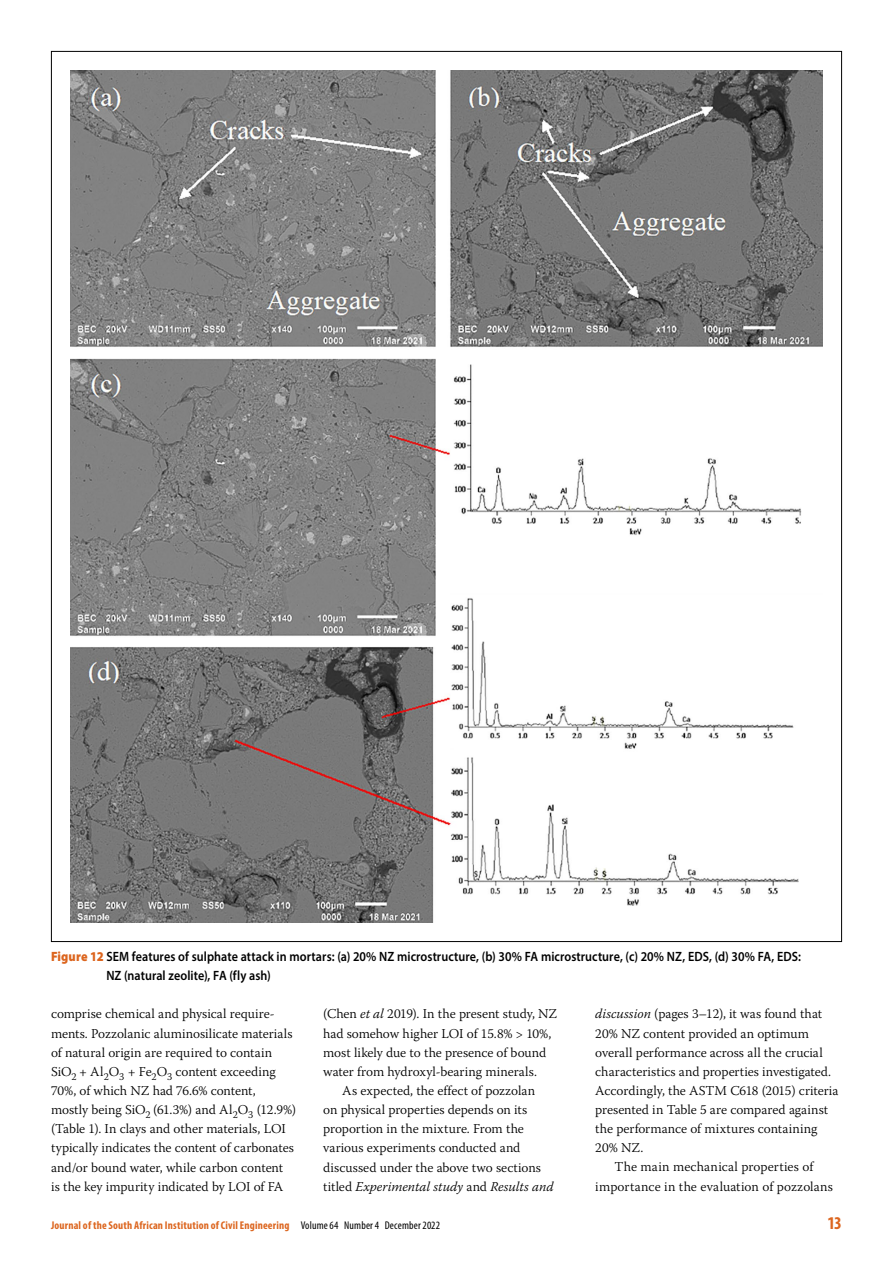
<style>
.page{position:relative;width:893px;height:1263px;background:#fff}
.page>*{position:absolute;margin:0;border:0;box-sizing:border-box;transform-origin:0 0}
.t1{font:700 condensed 18px "Myriad Pro";color:#dc651e}
.t2{font:300 13.5px/19.2px "Warnock Pro";color:#000}
.t3{font:600 13.5px/19.2px "Myriad Pro";letter-spacing:.005em;color:#000;scale:.9 1}
.t4{font:italic 300 13.5px "Warnock Pro";letter-spacing:.005em;color:#000}
.t5{font:700 condensed 11.25px "Myriad Pro";color:#dc651e}
.s1{font-weight:900;color:#dc651e}
.s2{font-style:italic}
.s3{font-style:normal}
.s4{font-weight:400;color:#000}
</style>
<div class="page">
<img style="left:70px;top:70px;width:753px;height:853px">
<p class="t3" style="left:106px;top:946px;width:773px;text-indent:-55px"><span class="s1">Figure 12</span> SEM features of sulphate attack in mortars: (a) 20% NZ microstructure, (b) 30% FA microstructure, (c) 20% NZ, EDS, (d) 30% FA, EDS:<br>NZ (natural zeolite), FA (fly ash)</p>
<p class="t2" style="left:51px;top:1004px;width:247px">comprise chemical and physical require&shy;ments. Pozzolanic aluminosilicate materials of natural origin are required to contain SiO<sub>2</sub> + Al<sub>2</sub>O<sub>3</sub> + Fe<sub>2</sub>O<sub>3</sub> content exceeding 70%, of which NZ had 76.6% content, mostly being SiO<sub>2</sub> (61.3%) and Al<sub>2</sub>O<sub>3</sub> (12.9%) (Table 1). In clays and other materials, LOI typically indicates the content of carbonates and/or bound water, while carbon content<br>is the key impurity indicated by LOI of FA</p>
<p class="t2" style="left:323px;top:1004px;width:235px">(Chen <span class="s2">et al</span> 2019). In the present study, NZ</p>
<p class="t2" style="left:323px;top:1023px;width:230px">had somehow higher LOI of 15.8% &gt; 10%,</p>
<p class="t2" style="left:323px;top:1042px;width:225px">most likely due to the presence of bound</p>
<p class="t2" style="left:323px;top:1061px;width:215px">water from hydroxyl-bearing minerals.</p>
<p class="t2" style="left:342px;top:1081px;width:194px">As expected, the effect of pozzolan</p>
<p class="t2" style="left:323px;top:1100px;width:206px">on physical properties depends on its</p>
<p class="t2" style="left:323px;top:1119px;width:202px">proportion in the mixture. From the</p>
<p class="t2" style="left:323px;top:1138px;width:199px">various experiments conducted and</p>
<p class="t2" style="left:323px;top:1157px;width:219px">discussed under the above two sections</p>
<p class="t4" style="left:323px;top:1178px;width:232px"><span class="s3">titled</span> Experimental study <span class="s3">and</span> Results and</p>
<p class="t2" style="left:595px;top:1004px;width:228px"><span class="s2">discussion</span> (pages 3–12), it was found that</p>
<p class="t2" style="left:595px;top:1023px;width:215px">20% NZ content provided an optimum</p>
<p class="t2" style="left:595px;top:1042px;width:229px">overall performance across all the crucial</p>
<p class="t2" style="left:595px;top:1061px;width:237px">characteristics and properties investigated.</p>
<p class="t2" style="left:595px;top:1081px;width:245px">Accordingly, the ASTM C618 (2015) criteria</p>
<p class="t2" style="left:595px;top:1100px;width:234px">presented in Table 5 are compared against</p>
<p class="t2" style="left:595px;top:1119px;width:224px">the performance of mixtures containing</p>
<p class="t2" style="left:595px;top:1138px;width:50px">20% NZ.</p>
<p class="t2" style="left:614px;top:1157px;width:200px">The main mechanical properties of</p>
<p class="t2" style="left:595px;top:1176px;width:239px">importance in the evaluation of pozzolans</p>
<p class="t5" style="left:51px;top:1218px;width:391px">Journal of the South African Institution of Civil Engineering <span class="s4">Volume 64 Number 4 December 2022</span></p>
<h1 class="t1" style="left:827px;top:1212px;width:16px">13</h1>
</div>
